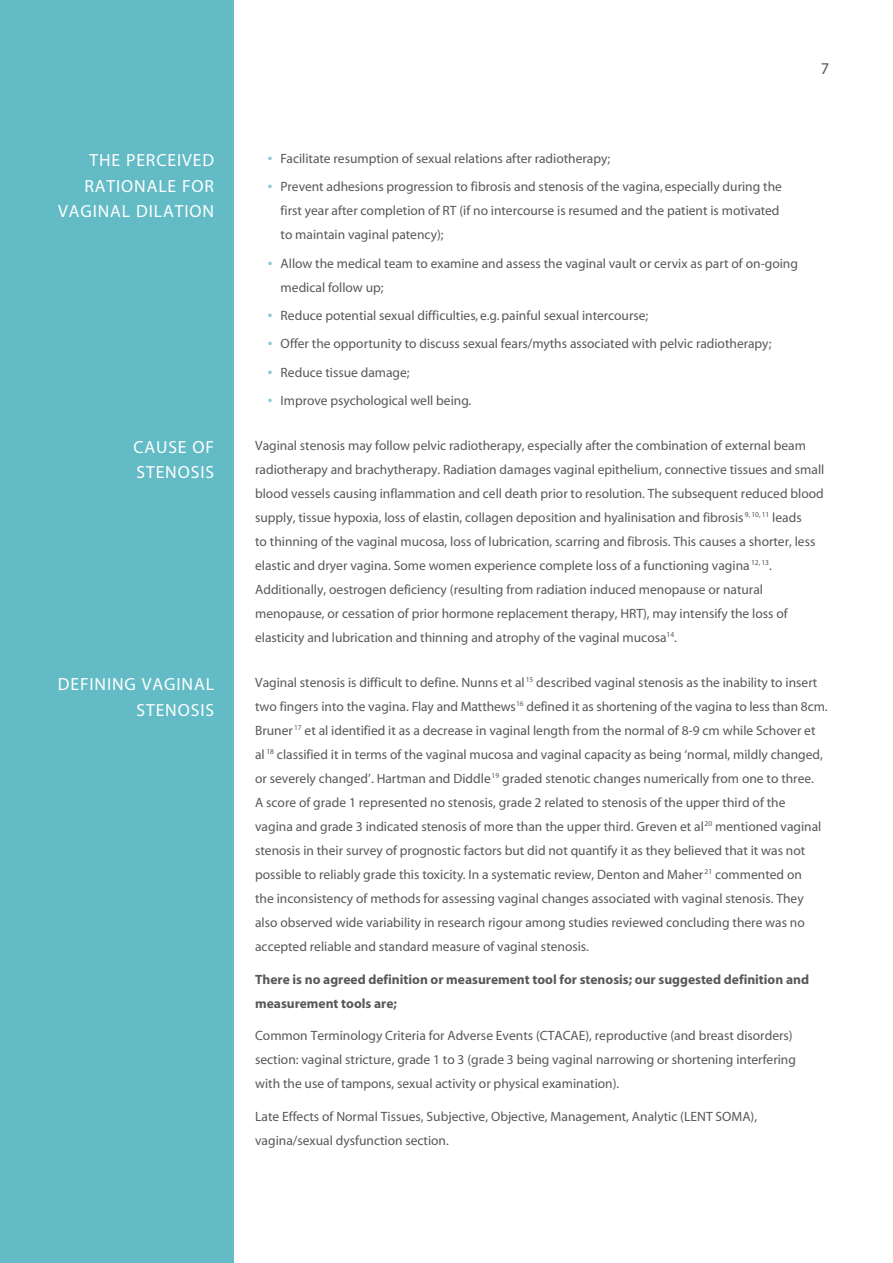
<style>
.page{position:relative;width:893px;height:1263px;background:#fff}
.page>*{position:absolute;margin:0;border:0;box-sizing:border-box;transform-origin:0 0}
.t1{font:17.7px/25.5px "Myriad";letter-spacing:.05em;color:#fff}
.t2{font:16.5px "Myriad";color:#58585a}
.t3{font:13.5px/24px "Myriad";color:#58585a}
.t4{font:700 13.5px/24px "Myriad";color:#58585a}
.s1{font-weight:700;color:#8ac9d1}
</style>
<div class="page">
<div style="left:0;top:0;width:234px;height:1263px;background:#62bbc5"></div>
<h1 class="t1" style="left:84px;top:148px;width:120px">THE PERCEIVED<br>RATIONALE</h1>
<h1 class="t1" style="left:182px;top:174px;width:32px">FOR</h1>
<h1 class="t1" style="left:58px;top:199px;width:51px">VAGINAL</h1>
<h1 class="t1" style="left:136px;top:199px;width:77px">DILATION</h1>
<h1 class="t1" style="left:133px;top:435px;width:82px">CAUSE OF<br>STENOSIS</h1>
<h1 class="t1" style="left:136px;top:672px;width:79px;text-indent:-79px">DEFINING VAGINAL<br>STENOSIS</h1>
<p class="t2" style="left:821px;top:60px;width:10px">7</p>
<p class="t3" style="left:268px;top:147px;width:344px"><span class="s1">•</span> Facilitate resumption of sexual relations after radiotherapy;</p>
<p class="t3" style="left:281px;top:176px;width:503px;text-indent:-13px"><span class="s1">•</span> Prevent adhesions progression to fibrosis and stenosis of the vagina, especially during the first year after completion of RT (if no intercourse is resumed and the patient is motivated to maintain vaginal patency);</p>
<p class="t3" style="left:281px;top:252px;width:519px;text-indent:-13px"><span class="s1">•</span> Allow the medical team to examine and assess the vaginal vault or cervix as part of on-going medical follow up;</p>
<p class="t3" style="left:268px;top:304px;width:382px"><span class="s1">•</span> Reduce potential sexual difficulties, e.g. painful sexual intercourse;</p>
<p class="t3" style="left:268px;top:332px;width:505px"><span class="s1">•</span> Offer the opportunity to discuss sexual fears/myths associated with pelvic radiotherapy;</p>
<p class="t3" style="left:268px;top:361px;width:143px"><span class="s1">•</span> Reduce tissue damage;</p>
<p class="t3" style="left:268px;top:389px;width:205px"><span class="s1">•</span> Improve psychological well being.</p>
<p class="t3" style="left:255px;top:434px;width:571px">Vaginal stenosis may follow pelvic radiotherapy, especially after the combination of external beam radiotherapy and brachytherapy. Radiation damages vaginal epithelium, connective tissues and small blood vessels causing inflammation and cell death prior to resolution. The subsequent reduced blood supply, tissue hypoxia, loss of elastin, collagen deposition and hyalinisation and fibrosis <sup>9,</sup> <sup>10,</sup> <sup>11</sup> leads<br>to thinning of the vaginal mucosa, loss of lubrication, scarring and fibrosis. This causes a shorter, less elastic and dryer vagina. Some women experience complete loss of a functioning vagina <sup>12,</sup> <sup>13</sup>.<br>Additionally, oestrogen deficiency (resulting from radiation induced menopause or natural menopause, or cessation of prior hormone replacement therapy, HRT), may intensify the loss of elasticity and lubrication and thinning and atrophy of the vaginal mucosa<sup>14</sup>.</p>
<p class="t3" style="left:255px;top:671px;width:574px">Vaginal stenosis is difficult to define. Nunns et al <sup>15</sup> described vaginal stenosis as the inability to insert two fingers into the vagina. Flay and Matthews<sup>16</sup> defined it as shortening of the vagina to less than 8cm.<br>Bruner <sup>17</sup> et al identified it as a decrease in vaginal length from the normal of 8-9 cm while Schover et al <sup>18</sup> classified it in terms of the vaginal mucosa and vaginal capacity as being ‘normal, mildly changed, or severely changed’. Hartman and Diddle<sup>19</sup> graded stenotic changes numerically from one to three.<br>A score of grade 1 represented no stenosis, grade 2 related to stenosis of the upper third of the<br>vagina and grade 3 indicated stenosis of more than the upper third. Greven et al<sup>20</sup> mentioned vaginal stenosis in their survey of prognostic factors but did not quantify it as they believed that it was not possible to reliably grade this toxicity. In a systematic review, Denton and Maher <sup>21</sup> commented on<br>the inconsistency of methods for assessing vaginal changes associated with vaginal stenosis. They also observed wide variability in research rigour among studies reviewed concluding there was no accepted reliable and standard measure of vaginal stenosis.</p>
<p class="t4" style="left:255px;top:968px;width:555px">There is no agreed definition or measurement tool for stenosis; our suggested definition and measurement tools are;</p>
<p class="t3" style="left:255px;top:1024px;width:542px">Common Terminology Criteria for Adverse Events (CTACAE), reproductive (and breast disorders) section: vaginal stricture, grade 1 to 3 (grade 3 being vaginal narrowing or shortening interfering with the use of tampons, sexual activity or physical examination).</p>
<p class="t3" style="left:255px;top:1105px;width:504px">Late Effects of Normal Tissues, Subjective, Objective, Management, Analytic (LENT SOMA), vagina/sexual dysfunction section.</p>
</div>
